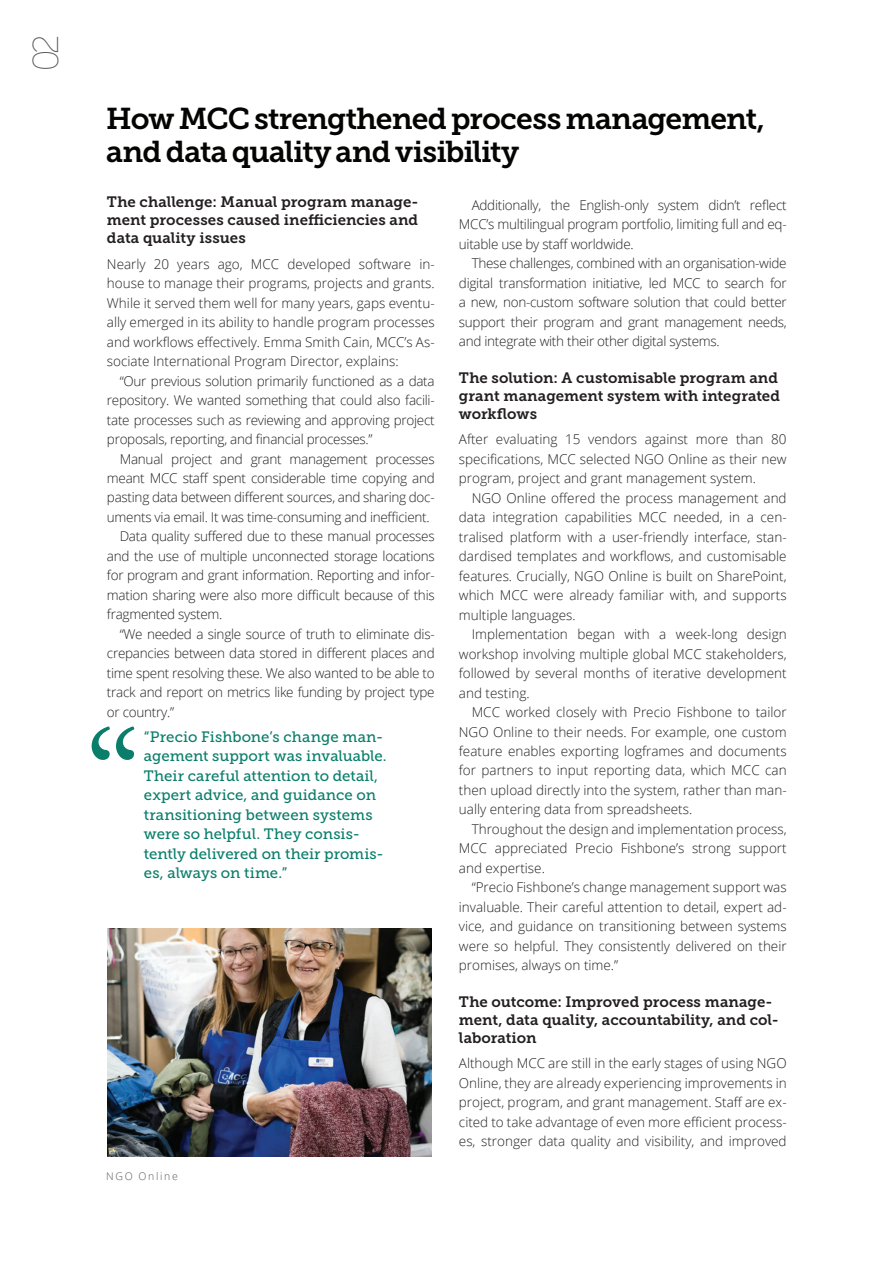
<style>
.page{position:relative;width:893px;height:1263px;background:#fff}
.page>*{position:absolute;margin:0;border:0;box-sizing:border-box;transform-origin:0 0}
.t1{font:144.3px "Adobe Garamond Pro";color:#0a7e6b}
.t2{font:300 36px "Museo Sans Display";color:#57585a}
.t3{font:30px/33px "Museo Slab 700";letter-spacing:-.03em;color:#040503}
.t4{font:15px/18px "Museo Slab 700";color:#231f20}
.t5{font:15px/19.5px "Museo Slab 500";color:#0a7e6b}
.t6{font:300 13.5px/19.5px "Open Sans";letter-spacing:-.02em;color:#231f20;text-align:justify}
.t7{font:300 10.5px "Open Sans";letter-spacing:.16em;color:#57585a}
</style>
<div class="page">
<img style="left:108px;top:928px;width:323px;height:229px">
<h2 class="t2" style="left:27px;top:71px;width:38px;rotate:-90deg">02</h2>
<h3 class="t3" style="left:106px;top:102px;width:660px">How MCC strengthened process management, and data quality and visibility</h3>
<p class="t4" style="left:107px;top:193px;width:313px;text-align:justify">The challenge: Manual program manage&shy;ment processes caused inefficiencies and data quality issues</p>
<p class="t6" style="left:107px;top:253px;width:329px">Nearly 20 years ago, MCC developed software in&shy;house to manage their programs, projects and grants.<br>While it served them well for many years, gaps eventu&shy;ally emerged in its ability to handle program processes and workflows effectively. Emma Smith Cain, MCC’s As&shy;sociate International Program Director, explains:</p>
<p class="t6" style="left:107px;top:370px;width:329px;text-indent:13px">“Our previous solution primarily functioned as a data repository. We wanted something that could also facili&shy;tate processes such as reviewing and approving project proposals, reporting, and financial processes.”</p>
<p class="t6" style="left:120px;top:448px;width:317px">Manual project and grant management processes</p>
<p class="t6" style="left:107px;top:468px;width:329px">meant MCC staff spent considerable time copying and</p>
<p class="t6" style="left:107px;top:487px;width:329px">pasting data between different sources, and sharing doc-</p>
<p class="t6" style="left:107px;top:507px;width:324px">uments via email. It was time-consuming and inefficient.</p>
<p class="t6" style="left:120px;top:526px;width:317px">Data quality suffered due to these manual processes</p>
<p class="t6" style="left:107px;top:546px;width:329px">and the use of multiple unconnected storage locations</p>
<p class="t6" style="left:107px;top:565px;width:329px">for program and grant information. Reporting and infor-</p>
<p class="t6" style="left:107px;top:585px;width:329px">mation sharing were also more difficult because of this</p>
<p class="t6" style="left:107px;top:604px;width:117px">fragmented system.</p>
<p class="t6" style="left:120px;top:624px;width:317px">“We needed a single source of truth to eliminate dis-</p>
<p class="t6" style="left:107px;top:643px;width:329px">crepancies between data stored in different places and</p>
<p class="t6" style="left:107px;top:663px;width:329px">time spent resolving these. We also wanted to be able to</p>
<p class="t6" style="left:107px;top:682px;width:329px">track and report on metrics like funding by project type</p>
<p class="t6" style="left:107px;top:702px;width:69px">or country.”</p>
<h1 class="t1" style="left:84px;top:696px;width:60px">“</h1>
<p class="t5" style="left:144px;top:727px;width:244px">“Precio Fishbone’s change man&shy;agement support was invaluable.<br>Their careful attention to detail, expert advice, and guidance on transitioning between systems were so helpful. They consis&shy;tently delivered on their promis&shy;es, always on time.”</p>
<p class="t7" style="left:106px;top:1169px;width:73px">NGO Online</p>
<p class="t6" style="left:459px;top:195px;width:329px;text-indent:13px">Additionally, the English-only system didn’t reflect MCC’s multilingual program portfolio, limiting full and eq&shy;uitable use by staff worldwide.</p>
<p class="t6" style="left:459px;top:253px;width:329px;text-indent:13px">These challenges, combined with an organisation-wide digital transformation initiative, led MCC to search for a new, non-custom software solution that could better support their program and grant management needs, and integrate with their other digital systems.</p>
<p class="t4" style="left:459px;top:368px;width:323px">The solution: A customisable program and grant management system with integrated workflows</p>
<p class="t6" style="left:459px;top:429px;width:329px">After evaluating 15 vendors against more than 80 specifications, MCC selected NGO Online as their new program, project and grant management system.</p>
<p class="t6" style="left:459px;top:487px;width:329px;text-indent:13px">NGO Online offered the process management and data integration capabilities MCC needed, in a cen&shy;tralised platform with a user-friendly interface, stan&shy;dardised templates and workflows, and customisable features. Crucially, NGO Online is built on SharePoint, which MCC were already familiar with, and supports multiple languages.</p>
<p class="t6" style="left:459px;top:624px;width:329px;text-indent:13px">Implementation began with a week-long design workshop involving multiple global MCC stakeholders, followed by several months of iterative development and testing.</p>
<p class="t6" style="left:459px;top:702px;width:329px;text-indent:13px">MCC worked closely with Precio Fishbone to tailor NGO Online to their needs. For example, one custom feature enables exporting logframes and documents for partners to input reporting data, which MCC can then upload directly into the system, rather than man&shy;ually entering data from spreadsheets.</p>
<p class="t6" style="left:459px;top:819px;width:329px;text-indent:13px">Throughout the design and implementation process, MCC appreciated Precio Fishbone’s strong support and expertise.</p>
<p class="t6" style="left:459px;top:877px;width:329px;text-indent:13px">“Precio Fishbone’s change management support was invaluable. Their careful attention to detail, expert ad&shy;vice, and guidance on transitioning between systems were so helpful. They consistently delivered on their promises, always on time.”</p>
<p class="t4" style="left:459px;top:992px;width:321px">The outcome: Improved process manage&shy;ment, data quality, accountability, and col&shy;laboration</p>
<p class="t6" style="left:459px;top:1053px;width:329px">Although MCC are still in the early stages of using NGO Online, they are already experiencing improvements in project, program, and grant management. Staff are ex&shy;cited to take advantage of even more efficient process&shy;es, stronger data quality and visibility, and improved</p>
</div>
